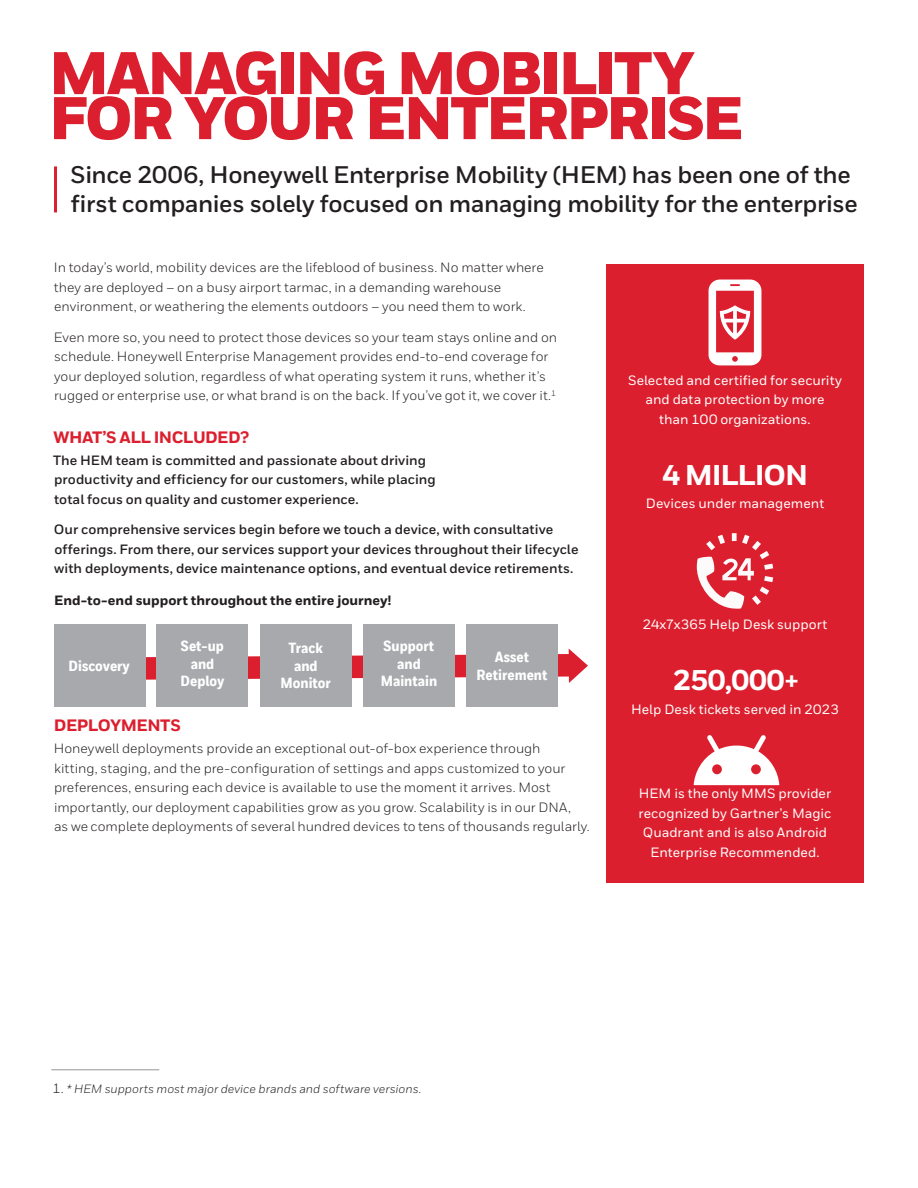
<style>
.page{position:relative;width:918px;height:1188px;background:#fff}
.page>*{position:absolute;margin:0;border:0;box-sizing:border-box;transform-origin:0 0}
.Title_40_30__the_rest{font:900 60px "Honeywell Sans";letter-spacing:-.05em;color:#dc1f2e}
.Red_Sidebar__Heading{font:800 28.5px "Honeywell Sans";letter-spacing:-.04em;color:#fff}
.Intro_Body{font:700 24px/28.5px "Honeywell Sans";letter-spacing:-.015em;color:#231f20}
.Heading_2__11_12{font:800 16.5px "Honeywell Sans";letter-spacing:-.035em;color:#dc1f2e}
.t1{font:800 14.7px/17.7px "Honeywell Cond Web";color:#fff;text-align:center;scale:1.11 1}
.Body__9_13_pt{font:13.5px/19.5px "Honeywell Sans";color:#231f20}
.Body__9_13_pt-2{font:700 13.5px/19.5px "Honeywell Sans";color:#231f20}
.Red_Sidebar__Body{font:500 13.5px/19.5px "Honeywell Sans";color:#fff;text-align:center}
.Body_Heading{font:800 13.5px "Honeywell Sans";color:#231f20}
.t2{font:italic 12px "Honeywell Sans";color:#231f20}
.s1{font-style:normal;font-size:13.5px}
</style>
<div class="page">
<hr style="left:54px;top:166px;width:3px;height:46px;background:#dc1f2e">
<hr style="left:51px;top:1070px;width:108px;height:1px;background:#939598">
<svg style="left:146px;top:643px;width:442px;height:49px"></svg>
<div style="left:466px;top:624px;width:92px;height:83px;background:#a8a9ad"></div>
<div style="left:157px;top:624px;width:91px;height:83px;background:#a8a9ad"></div>
<div style="left:260px;top:624px;width:92px;height:83px;background:#a8a9ad"></div>
<div style="left:363px;top:624px;width:92px;height:83px;background:#a8a9ad"></div>
<div style="left:54px;top:624px;width:92px;height:83px;background:#a8a9ad"></div>
<div style="left:606px;top:264px;width:258px;height:619px;background:#dc1f2e"></div>
<svg style="left:696px;top:533px;width:77px;height:76px"></svg>
<svg style="left:709px;top:280px;width:52px;height:85px"></svg>
<svg style="left:694px;top:735px;width:85px;height:50px"></svg>
<p class="Title_40_30__the_rest" style="left:49px;top:36px;width:648px">MANAGING MOBILITY</p>
<p class="Title_40_30__the_rest" style="left:49px;top:81px;width:696px">FOR YOUR ENTERPRISE</p>
<p class="Intro_Body" style="left:71px;top:161px;width:788px">Since 2006, Honeywell Enterprise Mobility (HEM) has been one of the first companies solely focused on managing mobility for the enterprise</p>
<p class="Body__9_13_pt" style="left:54px;top:258px;width:491px">In today’s world, mobility devices are the lifeblood of business. No matter where they are deployed – on a busy airport tarmac, in a demanding warehouse environment, or weathering the elements outdoors – you need them to work.</p>
<p class="Body__9_13_pt" style="left:54px;top:327px;width:505px">Even more so, you need to protect those devices so your team stays online and on schedule. Honeywell Enterprise Management provides end-to-end coverage for your deployed solution, regardless of what operating system it runs, whether it’s rugged or enterprise use, or what brand is on the back. If you’ve got it, we cover it.<sup>1</sup></p>
<p class="Heading_2__11_12" style="left:53px;top:427px;width:197px">WHAT’S ALL INCLUDED?</p>
<p class="Body__9_13_pt-2" style="left:53px;top:451px;width:384px">The HEM team is committed and passionate about driving productivity and efficiency for our customers, while placing total focus on quality and customer experience.</p>
<p class="Body__9_13_pt-2" style="left:54px;top:520px;width:526px">Our comprehensive services begin before we touch a device, with consultative offerings. From there, our services support your devices throughout their lifecycle with deployments, device maintenance options, and eventual device retirements.</p>
<p class="Body_Heading" style="left:54px;top:592px;width:339px">End-to-end support throughout the entire journey!</p>
<p class="t1" style="left:69px;top:657px;width:57px">Discovery</p>
<p class="t1" style="left:181px;top:638px;width:41px">Set-up and<br>Deploy</p>
<p class="t1" style="left:281px;top:640px;width:47px">Track and<br>Monitor</p>
<p class="t1" style="left:381px;top:638px;width:52px">Support and<br>Maintain</p>
<p class="t1" style="left:477px;top:648px;width:65px">Asset<br>Retirement</p>
<p class="Heading_2__11_12" style="left:54px;top:715px;width:128px">DEPLOYMENTS</p>
<p class="Body__9_13_pt" style="left:54px;top:739px;width:537px">Honeywell deployments provide an exceptional out-of-box experience through<br>kitting, staging, and the pre-configuration of settings and apps customized to your preferences, ensuring each device is available to use the moment it arrives. Most importantly, our deployment capabilities grow as you grow. Scalability is in our DNA,<br>as we complete deployments of several hundred devices to tens of thousands regularly.</p>
<p class="Red_Sidebar__Body" style="left:628px;top:371px;width:215px">Selected and certified for security and data protection by more<br>than 100 organizations.</p>
<p class="Red_Sidebar__Heading" style="left:662px;top:457px;width:147px">4 MILLION</p>
<p class="Red_Sidebar__Body" style="left:646px;top:494px;width:180px">Devices under management</p>
<p class="Red_Sidebar__Body" style="left:643px;top:615px;width:186px">24x7x365 Help Desk support</p>
<p class="Red_Sidebar__Heading" style="left:673px;top:663px;width:127px">250,000+</p>
<p class="Red_Sidebar__Body" style="left:631px;top:700px;width:209px">Help Desk tickets served in 2023</p>
<p class="Red_Sidebar__Body" style="left:639px;top:784px;width:194px">HEM is the only MMS provider recognized by Gartner’s Magic<br>Quadrant and is also Android<br>Enterprise Recommended.</p>
<p class="t2" style="left:52px;top:1082px;width:370px"><span class="s1">1.</span> * HEM supports most major device brands and software versions.</p>
</div>
